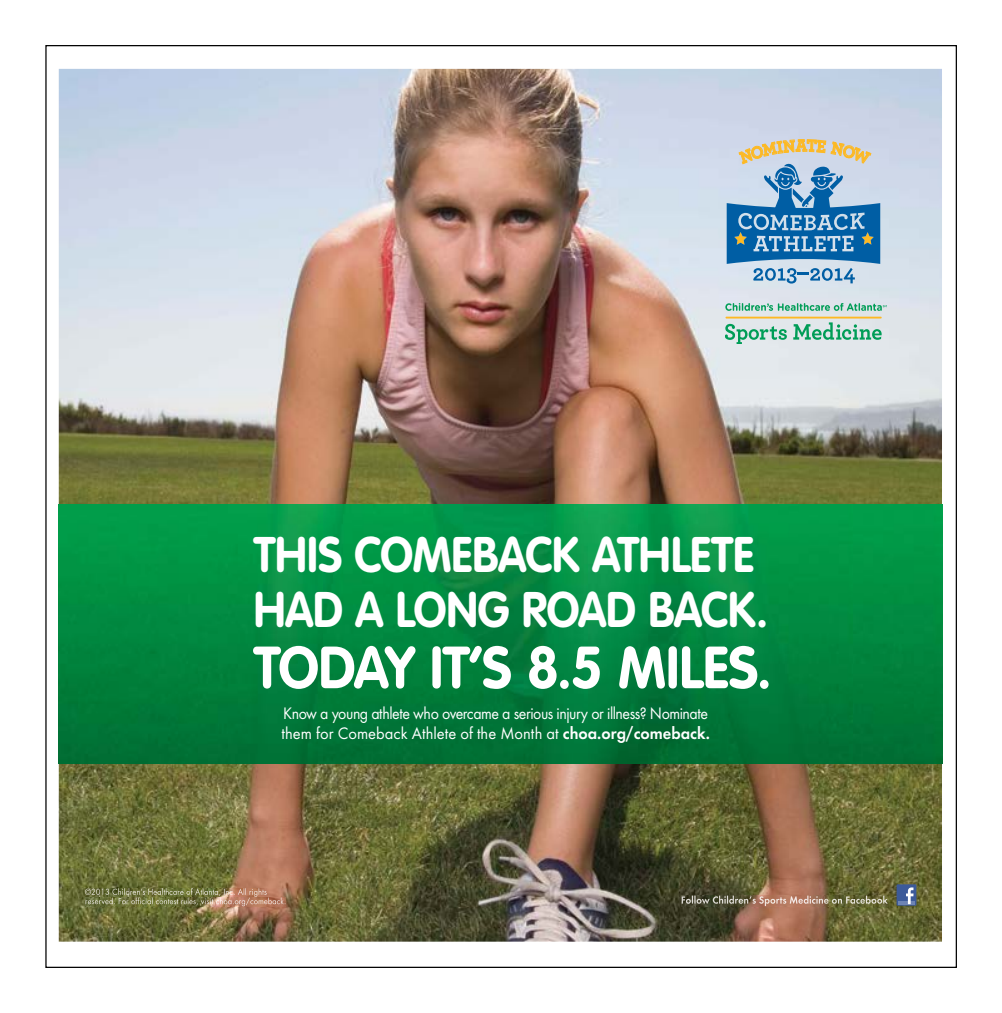
<style>
.page{position:relative;width:1002px;height:1013px;background:#fff}
.page>*{position:absolute;margin:0;border:0;box-sizing:border-box;transform-origin:0 0}
.t1{font:700 58.5px "VAG Rounded";letter-spacing:-.005em;color:#fff;scale:.95 1}
.t2{font:700 49.25px/55.2px "VAG Rounded";letter-spacing:-.005em;color:#fff;scale:.92 1}
.t3{font:17.25px/19.9px "Function";letter-spacing:-.03em;color:#fff;scale:.92 1}
.s1{font-size:58.25px}
.s2{font-weight:700}
</style>
<div class="page">
<img style="left:59px;top:69px;width:882px;height:872px">
<img style="left:59px;top:504px;width:882px;height:260px">
<img style="left:85px;top:888px;width:182px;height:8px">
<img style="left:85px;top:897px;width:200px;height:9px">
<hr style="left:725px;top:317px;width:156px;height:1px;background:#fdb924">
<svg style="left:725px;top:324px;width:61px;height:19px"></svg>
<svg style="left:793px;top:322px;width:88px;height:18px"></svg>
<svg style="left:725px;top:303px;width:161px;height:8px"></svg>
<img style="left:681px;top:895px;width:206px;height:11px">
<div style="left:896px;top:884px;width:20px;height:21px;background:#3c5a99"></div>
<hr style="left:897px;top:901px;width:17px;height:3px;background:#6d84b4">
<svg style="left:906px;top:887px;width:7px;height:17px"></svg>
<svg style="left:726px;top:140px;width:154px;height:143px"></svg>
<h2 class="t2" style="left:254px;top:526px;width:560px">THIS COMEBACK ATHLETE<br>HAD A LONG ROAD BACK.</h2>
<h1 class="t1" style="left:254px;top:633px;width:546px">TODAY IT’S 8.5 MILES<span class="s1">.</span></h1>
<p class="t3" style="left:281px;top:703px;width:467px">Know a young athlete who overcame a serious injury or illness? Nominate them for Comeback Athlete of the Month at <span class="s2">choa.org/comeback.</span></p>
</div>
